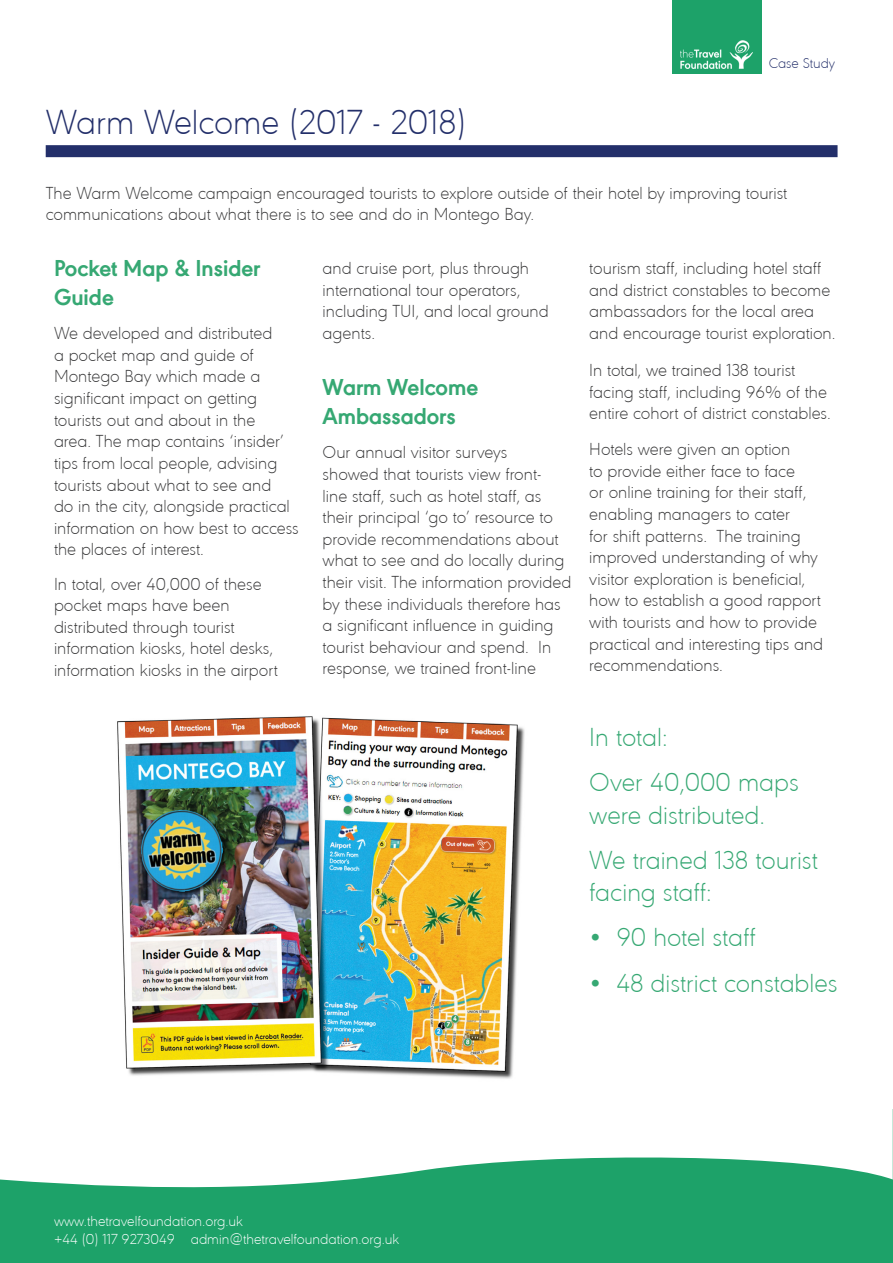
<style>
.page{position:relative;width:893px;height:1263px;background:#fff}
.page>*{position:absolute;margin:0;border:0;box-sizing:border-box;transform-origin:0 0}
.Heading{font:200 36px "URW Geometric";color:#232f6a}
.Case_study_body_text{font:200 27px/32.4px "URW Geometric";color:#36a873}
.Case_study_body_text-2{font:700 24px/28.8px "URW Geometric";color:#36a873}
.Case_study_body_text-3{font:200 18px/21.6px "URW Geometric";color:#383839}
.t1{font:200 15px/18px "URW Geometric";color:#fff}
.t2{font:200 14.7px "URW Geometric";letter-spacing:-.01em;color:#232f6a}
</style>
<div class="page">
<div style="left:672px;top:0;width:90px;height:74px;background:#1da269"></div>
<div style="left:0;top:1109px;width:893px;height:154px;background:#1da269"></div>
<svg style="left:1px;top:1109px;width:892px;height:79px;fill:#fff"></svg>
<img style="left:680px;top:40px;width:73px;height:28px">
<div style="left:46px;top:145px;width:791px;height:12px;background:#232f6a"></div>
<img style="left:0;top:0;width:1px;height:1263px">
<img style="left:117px;top:716px;width:408px;height:363px">
<p class="Heading" style="left:46px;top:96px;width:422px">Warm Welcome (2017 - 2018)</p>
<p class="t2" style="left:769px;top:53px;width:68px">Case Study</p>
<p class="Case_study_body_text-3" style="left:46px;top:181px;width:743px">The Warm Welcome campaign encouraged tourists to explore outside of their hotel by improving tourist communications about what there is to see and do in Montego Bay.</p>
<p class="Case_study_body_text-2" style="left:54px;top:252px;width:208px">Pocket Map &amp; Insider<br>Guide</p>
<p class="Case_study_body_text-3" style="left:54px;top:321px;width:246px">We developed and distributed<br>a pocket map and guide of<br>Montego Bay which made a significant impact on getting tourists out and about in the<br>area. The map contains ‘insider’ tips from local people, advising tourists about what to see and<br>do in the city, alongside practical information on how best to access the places of interest.</p>
<p class="Case_study_body_text-3" style="left:54px;top:572px;width:226px">In total, over 40,000 of these pocket maps have been distributed through tourist information kiosks, hotel desks, information kiosks in the airport</p>
<p class="Case_study_body_text-3" style="left:323px;top:256px;width:228px">and cruise port, plus through international tour operators, including TUI, and local ground agents.</p>
<p class="Case_study_body_text-2" style="left:323px;top:371px;width:157px">Warm Welcome<br>Ambassadors</p>
<p class="Case_study_body_text-3" style="left:323px;top:440px;width:250px">Our annual visitor surveys<br>showed that tourists view front-<br>line staff, such as hotel staff, as their principal ‘go to’ resource to provide recommendations about what to see and do locally during their visit. The information provided by these individuals therefore has a significant influence in guiding tourist behaviour and spend. In response, we trained front-line</p>
<p class="Case_study_body_text-3" style="left:589px;top:256px;width:248px">tourism staff, including hotel staff and district constables to become ambassadors for the local area and encourage tourist exploration.</p>
<p class="Case_study_body_text-3" style="left:589px;top:358px;width:243px">In total, we trained 138 tourist facing staff, including 96% of the entire cohort of district constables.</p>
<p class="Case_study_body_text-3" style="left:589px;top:437px;width:235px">Hotels were given an option<br>to provide either face to face<br>or online training for their staff, enabling managers to cater<br>for shift patterns. The training improved understanding of why visitor exploration is beneficial, how to establish a good rapport with tourists and how to provide practical and interesting tips and recommendations.</p>
<p class="Case_study_body_text" style="left:589px;top:719px;width:80px">In total:</p>
<p class="Case_study_body_text" style="left:589px;top:764px;width:211px">Over 40,000 maps were distributed.</p>
<p class="Case_study_body_text" style="left:589px;top:842px;width:230px">We trained 138 tourist facing staff:</p>
<p class="Case_study_body_text" style="left:589px;top:919px;width:168px">• 90 hotel staff</p>
<p class="Case_study_body_text" style="left:589px;top:965px;width:250px">• 48 district constables</p>
<p class="t1" style="left:54px;top:1211px;width:347px">www.thetravelfoundation.org.uk<br>+44 (0) 117 9273049 admin@thetravelfoundation.org.uk</p>
</div>
